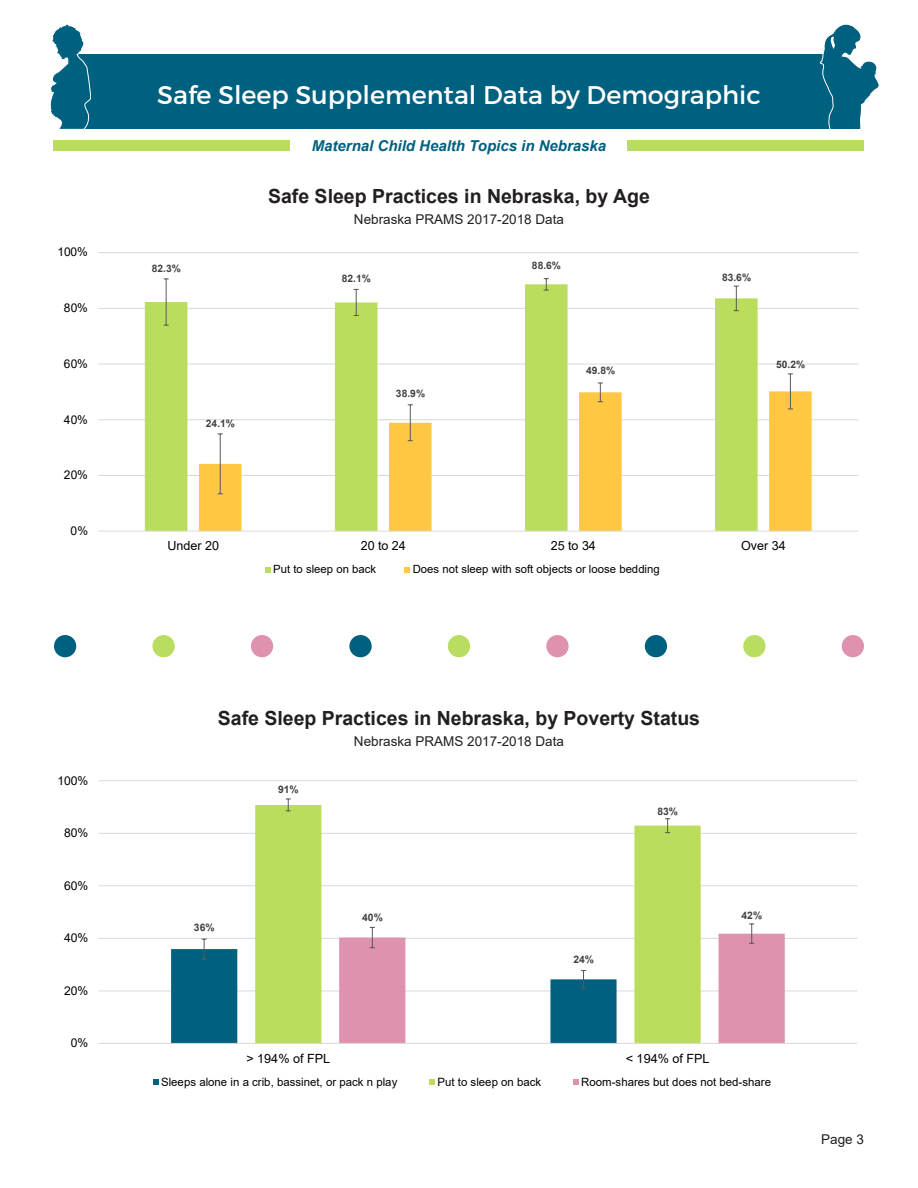
<style>
.page{position:relative;width:918px;height:1188px;background:#fff}
.page>*{position:absolute;margin:0;border:0;box-sizing:border-box;transform-origin:0 0}
.t1{font:25.5px "Montserrat";color:#fff}
.t2{font:700 19.5px "Arial";color:#231f20}
.t3{font:16.05px/18.6px "Arial";color:#000;text-align:center}
.t4{font:15.9px/18.5px "Arial";color:#000;text-align:center}
.t5{font:italic 700 15px "Arial";color:#00607f}
.t6{font:13.5px "Arial";color:#231f20}
.t7{font:12.6px "Arial";color:#000}
.t8{font:12.15px "Arial";color:#000}
.t9{font:12px "Arial";color:#000}
.t10{font:11.4px "Arial";color:#000}
.t11{font:700 10.35px "Arial";letter-spacing:.005em;color:#404040}
.t12{font:700 10.2px "Arial";letter-spacing:.005em;color:#404040}
</style>
<div class="page">
<div style="left:74px;top:54px;width:762px;height:75px;background:#00607f"></div>
<svg style="left:50px;top:24px;width:41px;height:105px"></svg>
<svg style="left:820px;top:24px;width:59px;height:105px"></svg>
<div style="left:53px;top:140px;width:236px;height:11px;background:#b9dd5e"></div>
<div style="left:627px;top:140px;width:237px;height:11px;background:#b9dd5e"></div>
<svg style="left:98px;top:252px;width:761px;height:321px"></svg>
<div style="left:842px;top:635px;width:22px;height:22px;background:#de92af;border-radius:50%"></div>
<div style="left:743px;top:635px;width:23px;height:22px;background:#b9dd5e;border-radius:50%"></div>
<div style="left:448px;top:635px;width:22px;height:22px;background:#b9dd5e;border-radius:50%"></div>
<div style="left:546px;top:635px;width:23px;height:22px;background:#de92af;border-radius:50%"></div>
<div style="left:645px;top:635px;width:22px;height:22px;background:#00607f;border-radius:50%"></div>
<div style="left:349px;top:635px;width:23px;height:22px;background:#00607f;border-radius:50%"></div>
<div style="left:251px;top:635px;width:22px;height:22px;background:#de92af;border-radius:50%"></div>
<div style="left:152px;top:635px;width:23px;height:22px;background:#b9dd5e;border-radius:50%"></div>
<div style="left:54px;top:635px;width:22px;height:22px;background:#00607f;border-radius:50%"></div>
<svg style="left:98px;top:780px;width:759px;height:305px"></svg>
<p class="t9" style="left:57px;top:244px;width:32px">100%</p>
<p class="t9" style="left:64px;top:300px;width:25px">80%</p>
<p class="t9" style="left:64px;top:355px;width:25px">60%</p>
<p class="t9" style="left:64px;top:411px;width:25px">40%</p>
<p class="t9" style="left:64px;top:467px;width:25px">20%</p>
<p class="t9" style="left:71px;top:522px;width:19px">0%</p>
<p class="t8" style="left:57px;top:772px;width:32px">100%</p>
<p class="t8" style="left:64px;top:824px;width:26px">80%</p>
<p class="t8" style="left:64px;top:877px;width:26px">60%</p>
<p class="t8" style="left:64px;top:930px;width:26px">40%</p>
<p class="t8" style="left:64px;top:982px;width:26px">20%</p>
<p class="t8" style="left:71px;top:1035px;width:19px">0%</p>
<h1 class="t1" style="left:157px;top:79px;width:605px">Safe Sleep Supplemental Data by Demographic</h1>
<h3 class="t5" style="left:312px;top:136px;width:296px">Maternal Child Health Topics in Nebraska</h3>
<p class="t12" style="left:152px;top:261px;width:31px">82.3%</p>
<p class="t12" style="left:206px;top:416px;width:31px">24.1%</p>
<p class="t4" style="left:339px;top:183px;width:243px">Safe Sleep Practices in Nebraska,<br>By Age</p>
<p class="t2" style="left:268px;top:182px;width:383px">Safe Sleep Practices in Nebraska, by Age</p>
<p class="t6" style="left:354px;top:210px;width:212px">Nebraska PRAMS 2017-2018 Data</p>
<p class="t12" style="left:342px;top:271px;width:31px">82.1%</p>
<p class="t12" style="left:396px;top:386px;width:31px">38.9%</p>
<p class="t12" style="left:532px;top:259px;width:31px">88.6%</p>
<p class="t12" style="left:586px;top:363px;width:31px">49.8%</p>
<p class="t12" style="left:722px;top:270px;width:31px">83.6%</p>
<p class="t12" style="left:776px;top:357px;width:31px">50.2%</p>
<p class="t7" style="left:167px;top:537px;width:53px">Under 20</p>
<p class="t7" style="left:361px;top:537px;width:47px">20 to 24</p>
<p class="t7" style="left:551px;top:537px;width:47px">25 to 34</p>
<p class="t7" style="left:741px;top:537px;width:46px">Over 34</p>
<p class="t10" style="left:273px;top:562px;width:104px">Put to sleep on back</p>
<p class="t10" style="left:413px;top:562px;width:249px">Does not sleep with soft objects or loose bedding</p>
<p class="t2" style="left:218px;top:705px;width:484px">Safe Sleep Practices in Nebraska, by Poverty Status</p>
<p class="t6" style="left:354px;top:732px;width:212px">Nebraska PRAMS 2017-2018 Data</p>
<p class="t3" style="left:338px;top:711px;width:245px">Safe Sleep Practices in Nebraska,<br>By Poverty Status</p>
<p class="t11" style="left:278px;top:782px;width:22px">91%</p>
<p class="t11" style="left:657px;top:804px;width:22px">83%</p>
<p class="t11" style="left:194px;top:921px;width:22px">36%</p>
<p class="t11" style="left:362px;top:910px;width:22px">40%</p>
<p class="t11" style="left:742px;top:908px;width:22px">42%</p>
<p class="t11" style="left:573px;top:952px;width:22px">24%</p>
<p class="t7" style="left:246px;top:1049px;width:85px">&gt; 194% of FPL</p>
<p class="t7" style="left:626px;top:1049px;width:85px">&lt; 194% of FPL</p>
<p class="t10" style="left:161px;top:1074px;width:238px">Sleeps alone in a crib, bassinet, or pack n play</p>
<p class="t10" style="left:437px;top:1074px;width:105px">Put to sleep on back</p>
<p class="t10" style="left:581px;top:1074px;width:191px">Room-shares but does not bed-share</p>
<p class="t6" style="left:821px;top:1130px;width:44px">Page 3</p>
</div>
